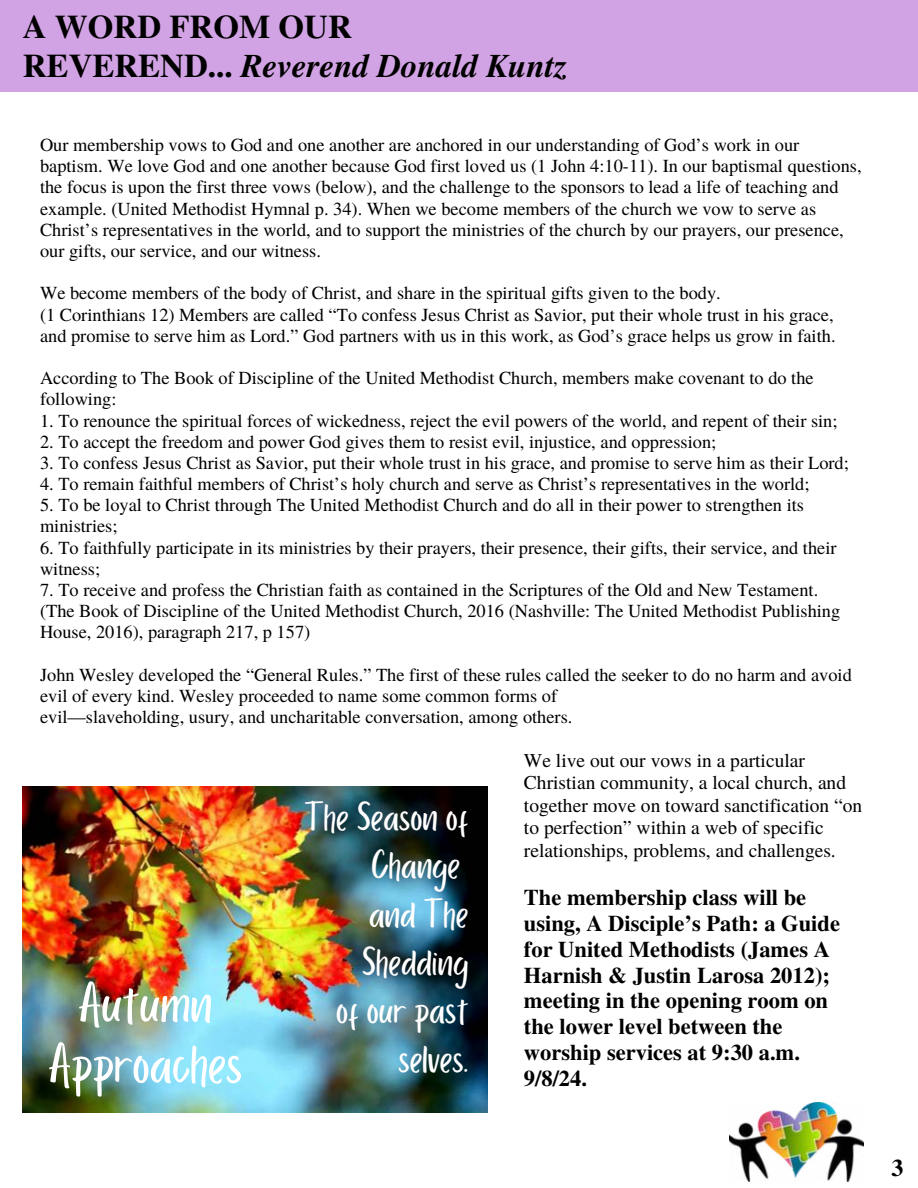
<style>
.page{position:relative;width:918px;height:1188px;background:#fff}
.page>*{position:absolute;margin:0;border:0;box-sizing:border-box;transform-origin:0 0}
.t1{font:60px/60.8px "Porcelain";color:#fff;text-align:center}
.t2{font:42px/48.3px "Porcelain";color:#fff;text-align:right}
.t3{font:700 33px/39.3px "Te X Gyre Termes";color:#000}
.t4{font:700 24px "Te X Gyre Termes";color:#000}
.t5{font:700 22.5px/25.8px "Te X Gyre Termes";color:#000}
.t6{font:19.5px/22.5px "Te X Gyre Termes";color:#000}
.t7{font:18.3px/21.1px "Te X Gyre Termes";color:#000}
.s1{font-style:italic}
</style>
<div class="page">
<img style="left:730px;top:1102px;width:134px;height:79px">
<div style="left:0;top:0;width:918px;height:92px;background:#d1a3e4"></div>
<img style="left:23px;top:786px;width:464px;height:327px">
<p class="t3" style="left:23px;top:5px;width:546px">A WORD FROM OUR<br>REVEREND... <span class="s1">Reverend Donald Kuntz</span></p>
<p class="t7" style="left:40px;top:133px;width:823px">Our membership vows to God and one another are anchored in our understanding of God’s work in our baptism. We love God and one another because God first loved us (1 John 4:10-11). In our baptismal questions, the focus is upon the first three vows (below), and the challenge to the sponsors to lead a life of teaching and example. (United Methodist Hymnal p. 34). When we become members of the church we vow to serve as Christ’s representatives in the world, and to support the ministries of the church by our prayers, our presence, our gifts, our service, and our witness.</p>
<p class="t7" style="left:40px;top:282px;width:682px">We become members of the body of Christ, and share in the spiritual gifts given to the body.</p>
<p class="t7" style="left:40px;top:303px;width:797px">(1 Corinthians 12) Members are called “To confess Jesus Christ as Savior, put their whole trust in his grace, and promise to serve him as Lord.” God partners with us in this work, as God’s grace helps us grow in faith.</p>
<p class="t7" style="left:40px;top:366px;width:775px">According to The Book of Discipline of the United Methodist Church, members make covenant to do the following:</p>
<p class="t7" style="left:40px;top:409px;width:799px">1. To renounce the spiritual forces of wickedness, reject the evil powers of the world, and repent of their sin;</p>
<p class="t7" style="left:40px;top:430px;width:678px">2. To accept the freedom and power God gives them to resist evil, injustice, and oppression;</p>
<p class="t7" style="left:40px;top:451px;width:810px">3. To confess Jesus Christ as Savior, put their whole trust in his grace, and promise to serve him as their Lord;</p>
<p class="t7" style="left:40px;top:472px;width:771px">4. To remain faithful members of Christ’s holy church and serve as Christ’s representatives in the world;</p>
<p class="t7" style="left:40px;top:494px;width:766px">5. To be loyal to Christ through The United Methodist Church and do all in their power to strengthen its ministries;</p>
<p class="t7" style="left:40px;top:536px;width:798px">6. To faithfully participate in its ministries by their prayers, their presence, their gifts, their service, and their witness;</p>
<p class="t7" style="left:40px;top:578px;width:780px">7. To receive and profess the Christian faith as contained in the Scriptures of the Old and New Testament.</p>
<p class="t7" style="left:40px;top:600px;width:802px">(The Book of Discipline of the United Methodist Church, 2016 (Nashville: The United Methodist Publishing<br>House, 2016), paragraph 217, p 157)</p>
<p class="t7" style="left:40px;top:663px;width:813px">John Wesley developed the “General Rules.” The first of these rules called the seeker to do no harm and avoid evil of every kind. Wesley proceeded to name some common forms of</p>
<h1 class="t7" style="left:40px;top:706px;width:534px">evil—slaveholding, usury, and uncharitable conversation, among others.</h1>
<h4 class="t1" style="left:48px;top:976px;width:196px">Autumn<br>Approaches</h4>
<p class="t2" style="left:304px;top:795px;width:165px">The Season of<br>Change<br>and The<br>Shedding<br>of our past selves.</p>
<p class="t6" style="left:524px;top:748px;width:340px">We live out our vows in a particular Christian community, a local church, and together move on toward sanctification “on to perfection” within a web of specific relationships, problems, and challenges.</p>
<p class="t5" style="left:524px;top:883px;width:318px">The membership class will be using, A Disciple’s Path: a Guide for United Methodists (James A<br>Harnish &amp; Justin Larosa 2012); meeting in the opening room on the lower level between the worship services at 9:30 a.m.<br>9/8/24.</p>
<p class="t4" style="left:891px;top:1149px;width:13px">3</p>
</div>
